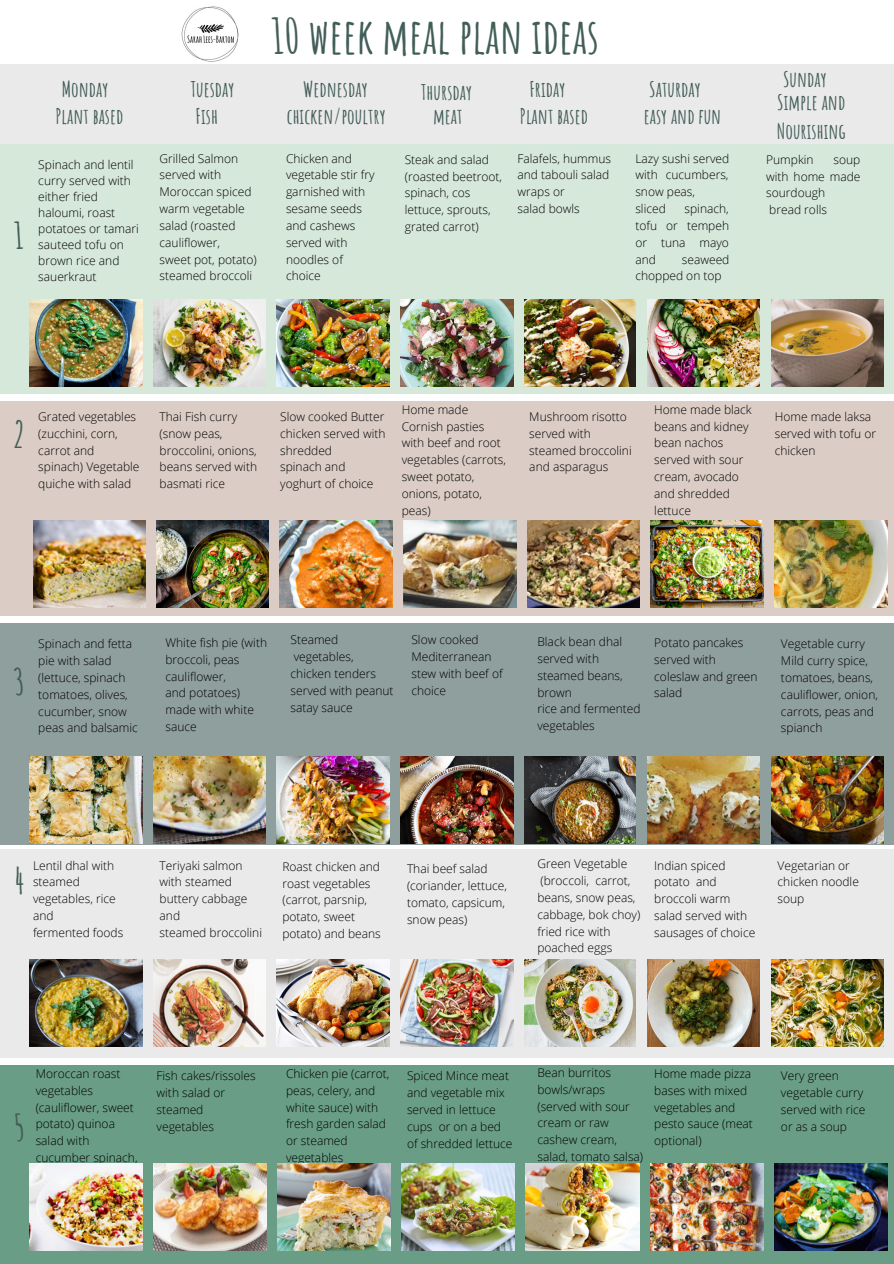
<style>
.page{position:relative;width:894px;height:1264px;background:#fff}
.page>*{position:absolute;margin:0;border:0;box-sizing:border-box;transform-origin:0 0}
.t1{font:700 48px "Amatic SC";color:#425e58}
.t2{font:700 36px "Amatic SC";color:#425e58}
.t3{font:700 21px/29.2px "Amatic SC";color:#425e58}
.t4{font:300 12px/16.8px "Open Sans";color:#000}
</style>
<div class="page">
<div style="left:0;top:144px;width:893px;height:250px;background:#d6e8da"></div>
<div style="left:0;top:64px;width:893px;height:80px;background:#eaeaea"></div>
<div style="left:0;top:1064px;width:893px;height:199px;background:#6a9d86"></div>
<div style="left:0;top:623px;width:893px;height:221px;background:#8f9f9d"></div>
<div style="left:0;top:402px;width:893px;height:214px;background:#dbcdc5"></div>
<div style="left:0;top:849px;width:893px;height:208px;background:#eaeaea"></div>
<img style="left:30px;top:299px;width:112px;height:87px">
<img style="left:153px;top:299px;width:112px;height:87px">
<img style="left:276px;top:299px;width:113px;height:87px">
<img style="left:400px;top:299px;width:113px;height:87px">
<img style="left:524px;top:299px;width:111px;height:87px">
<img style="left:647px;top:299px;width:112px;height:87px">
<img style="left:771px;top:299px;width:112px;height:87px">
<img style="left:33px;top:520px;width:113px;height:87px">
<img style="left:157px;top:520px;width:111px;height:87px">
<img style="left:280px;top:520px;width:112px;height:87px">
<img style="left:403px;top:520px;width:113px;height:87px">
<img style="left:527px;top:520px;width:112px;height:87px">
<img style="left:650px;top:520px;width:113px;height:87px">
<img style="left:774px;top:520px;width:112px;height:87px">
<img style="left:30px;top:757px;width:112px;height:86px">
<img style="left:153px;top:757px;width:112px;height:86px">
<img style="left:276px;top:757px;width:113px;height:86px">
<img style="left:400px;top:757px;width:113px;height:86px">
<img style="left:524px;top:757px;width:111px;height:86px">
<img style="left:647px;top:757px;width:112px;height:86px">
<img style="left:771px;top:757px;width:112px;height:86px">
<img style="left:30px;top:959px;width:112px;height:87px">
<img style="left:153px;top:959px;width:112px;height:87px">
<img style="left:276px;top:959px;width:113px;height:87px">
<img style="left:400px;top:959px;width:113px;height:87px">
<img style="left:524px;top:959px;width:111px;height:87px">
<img style="left:647px;top:959px;width:112px;height:87px">
<img style="left:771px;top:959px;width:112px;height:87px">
<img style="left:30px;top:1163px;width:112px;height:86px">
<img style="left:153px;top:1163px;width:113px;height:86px">
<img style="left:277px;top:1163px;width:113px;height:86px">
<img style="left:401px;top:1163px;width:113px;height:86px">
<img style="left:525px;top:1163px;width:114px;height:86px">
<img style="left:650px;top:1163px;width:113px;height:86px">
<img style="left:774px;top:1163px;width:112px;height:86px">
<img style="left:181px;top:6px;width:58px;height:56px">
<h2 class="t2" style="left:14px;top:213px;width:11px">1</h2>
<h1 class="t1" style="left:271px;top:6px;width:329px">10 week meal plan ideas</h1>
<h3 class="t3" style="left:62px;top:75px;width:48px">Monday</h3>
<h3 class="t3" style="left:191px;top:75px;width:45px">Tuesday</h3>
<h3 class="t3" style="left:303px;top:75px;width:66px">Wednesday</h3>
<h3 class="t3" style="left:421px;top:77px;width:52px">Thursday</h3>
<h3 class="t3" style="left:529px;top:75px;width:38px">Friday</h3>
<h3 class="t3" style="left:649px;top:75px;width:53px">Saturday</h3>
<h3 class="t3" style="left:55px;top:102px;width:69px">Plant based</h3>
<h3 class="t3" style="left:195px;top:102px;width:24px">Fish</h3>
<h3 class="t3" style="left:287px;top:102px;width:100px">chicken/poultry</h3>
<h3 class="t3" style="left:433px;top:102px;width:31px">meat</h3>
<h3 class="t3" style="left:520px;top:102px;width:69px">Plant based</h3>
<h3 class="t3" style="left:643px;top:102px;width:79px">easy and fun</h3>
<p class="t4" style="left:38px;top:156px;width:102px;line-height:16px">Spinach and lentil curry served with either fried haloumi, roast potatoes or tamari sauteed tofu on brown rice and sauerkraut</p>
<p class="t4" style="left:159px;top:150px;width:99px">Grilled Salmon served with<br>Moroccan spiced warm vegetable salad (roasted cauliflower,<br>sweet pot, potato) steamed broccoli</p>
<p class="t4" style="left:286px;top:150px;width:90px">Chicken and vegetable stir fry garnished with sesame seeds and cashews served with noodles of choice</p>
<p class="t4" style="left:404px;top:151px;width:99px">Steak and salad (roasted beetroot, spinach, cos lettuce, sprouts, grated carrot)</p>
<p class="t4" style="left:517px;top:150px;width:95px">Falafels, hummus and tabouli salad wraps or<br>salad bowls</p>
<p class="t4" style="left:635px;top:150px;width:95px">Lazy sushi served with cucumbers, snow peas,<br>sliced</p>
<p class="t4" style="left:635px;top:200px;width:95px;text-align:justify;text-indent:49px">spinach, tofu or tempeh or tuna mayo and</p>
<p class="t4" style="left:635px;top:250px;width:95px;text-indent:46px">seaweed chopped on top</p>
<h3 class="t3" style="left:782px;top:64px;width:45px">Sunday</h3>
<h3 class="t3" style="left:776px;top:87px;width:70px">Simple and<br>Nourishing</h3>
<p class="t4" style="left:766px;top:151px;width:49px">Pumpkin</p>
<p class="t4" style="left:766px;top:151px;width:96px;text-indent:67px">soup with home made sourdough<br>bread rolls</p>
<h2 class="t2" style="left:13px;top:411px;width:14px">2</h2>
<p class="t4" style="left:38px;top:408px;width:103px">Grated vegetables (zucchini, corn, carrot and spinach) Vegetable quiche with salad</p>
<p class="t4" style="left:159px;top:408px;width:99px">Thai Fish curry (snow peas, broccolini, onions, beans served with basmati rice</p>
<p class="t4" style="left:280px;top:408px;width:107px">Slow cooked Butter chicken served with shredded<br>spinach and yoghurt of choice</p>
<p class="t4" style="left:401px;top:401px;width:106px">Home made<br>Cornish pasties with beef and root vegetables (carrots, sweet potato, onions, potato, peas)</p>
<p class="t4" style="left:529px;top:408px;width:104px">Mushroom risotto served with steamed broccolini and asparagus</p>
<p class="t4" style="left:654px;top:401px;width:99px">Home made black beans and kidney bean nachos served with sour cream, avocado and shredded lettuce</p>
<p class="t4" style="left:774px;top:408px;width:103px">Home made laksa served with tofu or chicken</p>
<h2 class="t2" style="left:13px;top:658px;width:14px">3</h2>
<p class="t4" style="left:38px;top:635px;width:101px">Spinach and fetta pie with salad (lettuce, spinach tomatoes, olives, cucumber, snow peas and balsamic</p>
<p class="t4" style="left:165px;top:634px;width:103px">White fish pie (with broccoli, peas cauliflower,<br>and potatoes) made with white sauce</p>
<p class="t4" style="left:290px;top:631px;width:104px">Steamed vegetables, chicken tenders served with peanut satay sauce</p>
<p class="t4" style="left:411px;top:631px;width:93px">Slow cooked<br>Mediterranean stew with beef of choice</p>
<p class="t4" style="left:537px;top:633px;width:105px">Black bean dhal served with steamed beans, brown<br>rice and fermented vegetables</p>
<p class="t4" style="left:654px;top:634px;width:105px">Potato pancakes served with coleslaw and green salad</p>
<p class="t4" style="left:780px;top:635px;width:98px">Vegetable curry<br>Mild curry spice, tomatoes, beans, cauliflower, onion, carrots, peas and spianch</p>
<h2 class="t2" style="left:14px;top:857px;width:12px">4</h2>
<p class="t4" style="left:33px;top:856px;width:92px">Lentil dhal with steamed vegetables, rice and<br>fermented foods</p>
<p class="t4" style="left:159px;top:856px;width:104px">Teriyaki salmon with steamed buttery cabbage and<br>steamed broccolini</p>
<p class="t4" style="left:282px;top:857px;width:100px">Roast chicken and roast vegetables (carrot, parsnip, potato, sweet potato) and beans</p>
<p class="t4" style="left:407px;top:860px;width:102px">Thai beef salad (coriander, lettuce, tomato, capsicum, snow peas)</p>
<p class="t4" style="left:537px;top:855px;width:104px">Green Vegetable (broccoli, carrot, beans, snow peas, cabbage, bok choy) fried rice with poached eggs</p>
<p class="t4" style="left:654px;top:856px;width:102px">Indian spiced potato and broccoli warm salad served with sausages of choice</p>
<p class="t4" style="left:777px;top:856px;width:83px">Vegetarian or chicken noodle soup</p>
<h2 class="t2" style="left:13px;top:1104px;width:13px">5</h2>
<p class="t4" style="left:36px;top:1064px;width:103px">Moroccan roast vegetables (cauliflower, sweet potato) quinoa salad with cucumber spinach,</p>
<p class="t4" style="left:156px;top:1067px;width:100px">Fish cakes/rissoles with salad or steamed vegetables</p>
<p class="t4" style="left:286px;top:1064px;width:105px">Chicken pie (carrot, peas, celery, and white sauce) with fresh garden salad or steamed vegetables</p>
<p class="t4" style="left:407px;top:1067px;width:107px">Spiced Mince meat and vegetable mix served in lettuce cups or on a bed of shredded lettuce</p>
<p class="t4" style="left:537px;top:1063px;width:107px">Bean burritos bowls/wraps (served with sour cream or raw cashew cream, salad, tomato salsa)</p>
<p class="t4" style="left:654px;top:1064px;width:100px">Home made pizza bases with mixed vegetables and pesto sauce (meat optional)</p>
<p class="t4" style="left:780px;top:1067px;width:86px">Very green vegetable curry served with rice or as a soup</p>
</div>
